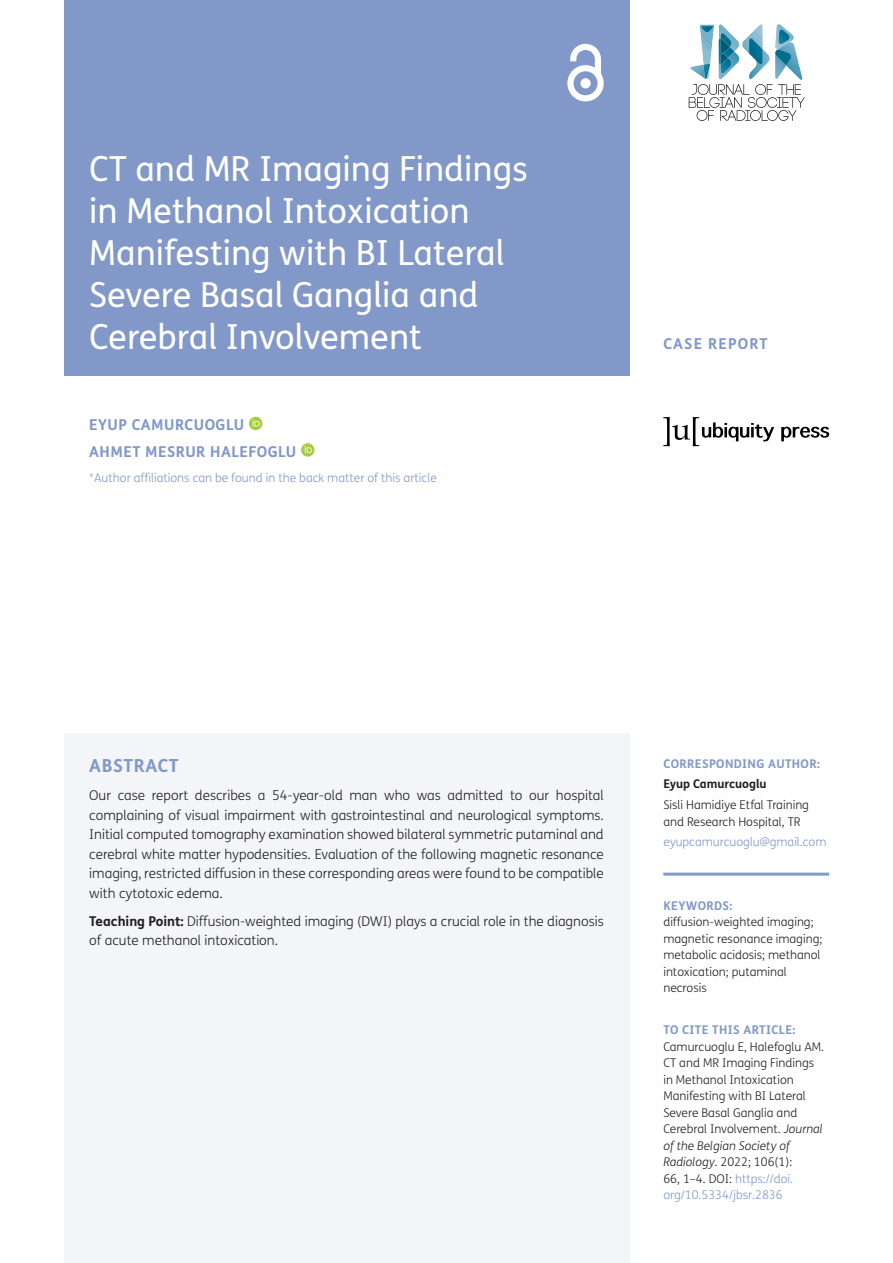
<style>
.page{position:relative;width:893px;height:1263px;background:#fff}
.page>*{position:absolute;margin:0;border:0;box-sizing:border-box;transform-origin:0 0}
.Article_Title{font:34.5px/42px "FS Me";color:#fff}
.Abstract_Heading{font:700 18px "FS Me";letter-spacing:.03em;color:#8298c8}
.Cover_Authors{font:700 15px "FS Me";letter-spacing:.03em;color:#8298c8}
.Cover_Authors-2{font:700 15px "FS Me";letter-spacing:.075em;color:#8298c8}
.Abstract_Copy{font:300 13.5px/19.5px "FS Me";color:#231f20;text-align:justify}
.t1{font:300 12px/16.5px "FS Me";color:#231f20}
.t2{font:300 12px "FS Me";color:#8298c8}
.t3{font:700 12px "FS Me";letter-spacing:.03em;color:#8298c8}
.t4{font:700 12px "FS Me";color:#231f20}
.s1{font-weight:700}
.s2{font-style:italic}
.s3{color:#8298c8}
</style>
<div class="page">
<div style="left:64px;top:0;width:565px;height:376px;background:#8298c8"></div>
<svg style="left:567px;top:44px;width:37px;height:57px"></svg>
<svg style="left:689px;top:24px;width:116px;height:97px"></svg>
<svg style="left:781px;top:427px;width:48px;height:14px"></svg>
<svg style="left:663px;top:417px;width:111px;height:29px"></svg>
<div style="left:64px;top:733px;width:565px;height:530px;background:#f3f5f9"></div>
<hr style="left:663px;top:873px;width:166px;height:3px;background:#8298c8">
<svg style="left:249px;top:417px;width:13px;height:13px"></svg>
<svg style="left:252px;top:419px;width:8px;height:7px"></svg>
<svg style="left:301px;top:443px;width:13px;height:14px"></svg>
<svg style="left:305px;top:446px;width:7px;height:7px"></svg>
<h1 class="Article_Title" style="left:89px;top:148px;width:440px">CT and MR Imaging Findings in Methanol Intoxication<br>Manifesting with BI Lateral<br>Severe Basal Ganglia and<br>Cerebral Involvement</h1>
<p class="Cover_Authors" style="left:89px;top:415px;width:156px">EYUP CAMURCUOGLU</p>
<p class="Cover_Authors" style="left:89px;top:442px;width:209px">AHMET MESRUR HALEFOGLU</p>
<p class="t2" style="left:89px;top:471px;width:349px">*Author affiliations can be found in the back matter of this article</p>
<p class="Cover_Authors-2" style="left:663px;top:334px;width:106px">CASE REPORT</p>
<h1 class="Abstract_Heading" style="left:89px;top:755px;width:91px">ABSTRACT</h1>
<p class="Abstract_Copy" style="left:89px;top:786px;width:516px">Our case report describes a 54-year-old man who was admitted to our hospital complaining of visual impairment with gastrointestinal and neurological symptoms.<br>Initial computed tomography examination showed bilateral symmetric putaminal and cerebral white matter hypodensities. Evaluation of the following magnetic resonance imaging, restricted diffusion in these corresponding areas were found to be compatible with cytotoxic edema.</p>
<p class="Abstract_Copy" style="left:89px;top:912px;width:516px"><span class="s1">Teaching Point:</span> Diffusion-weighted imaging (DWI) plays a crucial role in the diagnosis of acute methanol intoxication.</p>
<p class="t3" style="left:663px;top:756px;width:158px">CORRESPONDING AUTHOR:</p>
<p class="t4" style="left:663px;top:777px;width:105px">Eyup Camurcuoglu</p>
<p class="t1" style="left:663px;top:797px;width:147px">Sisli Hamidiye Etfal Training and Research Hospital, TR</p>
<p class="t2" style="left:663px;top:835px;width:165px">eyupcamurcuoglu@gmail.com</p>
<p class="t3" style="left:663px;top:898px;width:71px">KEYWORDS:</p>
<p class="t1" style="left:663px;top:914px;width:160px">diffusion-weighted imaging; magnetic resonance imaging; metabolic acidosis; methanol intoxication; putaminal necrosis</p>
<p class="t3" style="left:663px;top:1022px;width:133px">TO CITE THIS ARTICLE:</p>
<p class="t1" style="left:663px;top:1038px;width:162px">Camurcuoglu E, Halefoglu AM.<br>CT and MR Imaging Findings in Methanol Intoxication<br>Manifesting with BI Lateral<br>Severe Basal Ganglia and<br>Cerebral Involvement. <span class="s2">Journal of the Belgian Society of<br>Radiology.</span> 2022; 106(1):<br>66, 1–4. DOI: <span class="s3">https://doi. org/10.5334/jbsr.2836</span></p>
</div>
